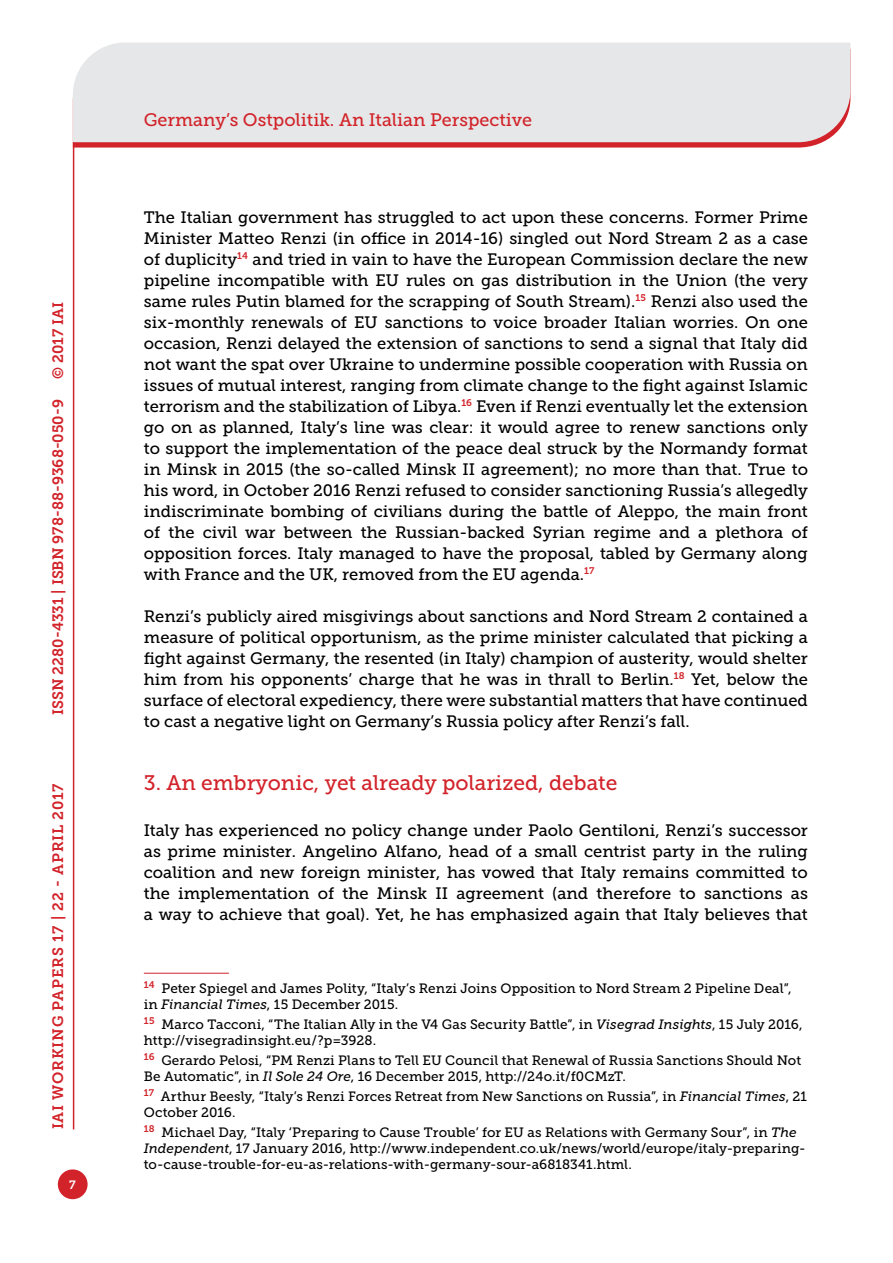
<style>
.page{position:relative;width:893px;height:1263px;background:#fff}
.page>*{position:absolute;margin:0;border:0;box-sizing:border-box;transform-origin:0 0}
.t1{font:21px "Museo Slab 500";color:#d2232a}
.t2{font:18px "Museo Slab 500";color:#d2232a}
.t3{font:16.5px/21px "Museo Slab 500";color:#000;text-align:justify}
.t4{font:15px "Museo Slab 700";color:#d2232a}
.t5{font:15px "Museo Slab 700";letter-spacing:.05em;color:#d2232a}
.t6{font:13.5px/16.2px "Museo Slab 500";letter-spacing:.005em;color:#000}
.t7{font:12px "Museo Slab 700";color:#fff}
.s1{font-style:italic}
</style>
<div class="page">
<svg style="left:74px;top:142px;width:749px;height:6px;fill:#d2232a"></svg>
<div style="left:73px;top:43px;width:777px;height:99px;background:#e6e7e8"></div>
<div style="left:58px;top:1169px;width:30px;height:30px;background:#d2232a;border-radius:50%"></div>
<hr style="left:73px;top:142px;width:1px;height:987px;background:#d2232a">
<hr style="left:144px;top:973px;width:85px;height:1px;background:#d2232a">
<p class="t4" style="left:50px;top:379px;width:78px;rotate:-90deg">© 2017 IAI</p>
<p class="t4" style="left:49px;top:715px;width:317px;rotate:-90deg">ISSN 2280-4331 | ISBN 978-88-9368-050-9</p>
<p class="t5" style="left:50px;top:1129px;width:348px;rotate:-90deg">IAI WORKING PAPERS 17 | 22 - APRIL 2017</p>
<p class="t7" style="left:69px;top:1178px;width:8px">7</p>
<p class="t2" style="left:144px;top:110px;width:390px">Germany’s Ostpolitik. An Italian Perspective</p>
<p class="t3" style="left:144px;top:207px;width:666px">The Italian government has struggled to act upon these concerns. Former Prime Minister Matteo Renzi (in office in 2014-16) singled out Nord Stream 2 as a case of duplicity<sup>14</sup> and tried in vain to have the European Commission declare the new pipeline incompatible with EU rules on gas distribution in the Union (the very same rules Putin blamed for the scrapping of South Stream).<sup>15</sup> Renzi also used the six-monthly renewals of EU sanctions to voice broader Italian worries. On one occasion, Renzi delayed the extension of sanctions to send a signal that Italy did not want the spat over Ukraine to undermine possible cooperation with Russia on issues of mutual interest, ranging from climate change to the fight against Islamic terrorism and the stabilization of Libya.<sup>16</sup> Even if Renzi eventually let the extension go on as planned, Italy’s line was clear: it would agree to renew sanctions only to support the implementation of the peace deal struck by the Normandy format in Minsk in 2015 (the so-called Minsk II agreement); no more than that. True to his word, in October 2016 Renzi refused to consider sanctioning Russia’s allegedly indiscriminate bombing of civilians during the battle of Aleppo, the main front of the civil war between the Russian-backed Syrian regime and a plethora of opposition forces. Italy managed to have the proposal, tabled by Germany along with France and the UK, removed from the EU agenda.<sup>17</sup></p>
<p class="t3" style="left:144px;top:606px;width:666px">Renzi’s publicly aired misgivings about sanctions and Nord Stream 2 contained a measure of political opportunism, as the prime minister calculated that picking a fight against Germany, the resented (in Italy) champion of austerity, would shelter him from his opponents’ charge that he was in thrall to Berlin.<sup>18</sup> Yet, below the surface of electoral expediency, there were substantial matters that have continued to cast a negative light on Germany’s Russia policy after Renzi’s fall.</p>
<p class="t1" style="left:144px;top:771px;width:475px">3. An embryonic, yet already polarized, debate</p>
<p class="t3" style="left:144px;top:820px;width:666px">Italy has experienced no policy change under Paolo Gentiloni, Renzi’s successor as prime minister. Angelino Alfano, head of a small centrist party in the ruling coalition and new foreign minister, has vowed that Italy remains committed to the implementation of the Minsk II agreement (and therefore to sanctions as a way to achieve that goal). Yet, he has emphasized again that Italy believes that</p>
<p class="t6" style="left:144px;top:980px;width:649px"><sup>14</sup> Peter Spiegel and James Polity, “Italy’s Renzi Joins Opposition to Nord Stream 2 Pipeline Deal”, in <span class="s1">Financial Times</span>, 15 December 2015.</p>
<p class="t6" style="left:144px;top:1016px;width:660px"><sup>15</sup> Marco Tacconi, “The Italian Ally in the V4 Gas Security Battle”, in <span class="s1">Visegrad Insights</span>, 15 July 2016, http://visegradinsight.eu/?p=3928.</p>
<p class="t6" style="left:144px;top:1052px;width:659px"><sup>16</sup> Gerardo Pelosi, “PM Renzi Plans to Tell EU Council that Renewal of Russia Sanctions Should Not<br>Be Automatic”, in <span class="s1">Il Sole 24 Ore</span>, 16 December 2015, http://24o.it/f0CMzT.</p>
<p class="t6" style="left:144px;top:1088px;width:665px"><sup>17</sup> Arthur Beesly, “Italy’s Renzi Forces Retreat from New Sanctions on Russia”, in <span class="s1">Financial Times</span>, 21<br>October 2016.</p>
<p class="t6" style="left:144px;top:1124px;width:663px"><sup>18</sup> Michael Day, “Italy ‘Preparing to Cause Trouble’ for EU as Relations with Germany Sour”, in <span class="s1">The<br>Independent</span>, 17 January 2016, http://www.independent.co.uk/news/world/europe/italy-preparing&shy;to-cause-trouble-for-eu-as-relations-with-germany-sour-a6818341.html.</p>
</div>
